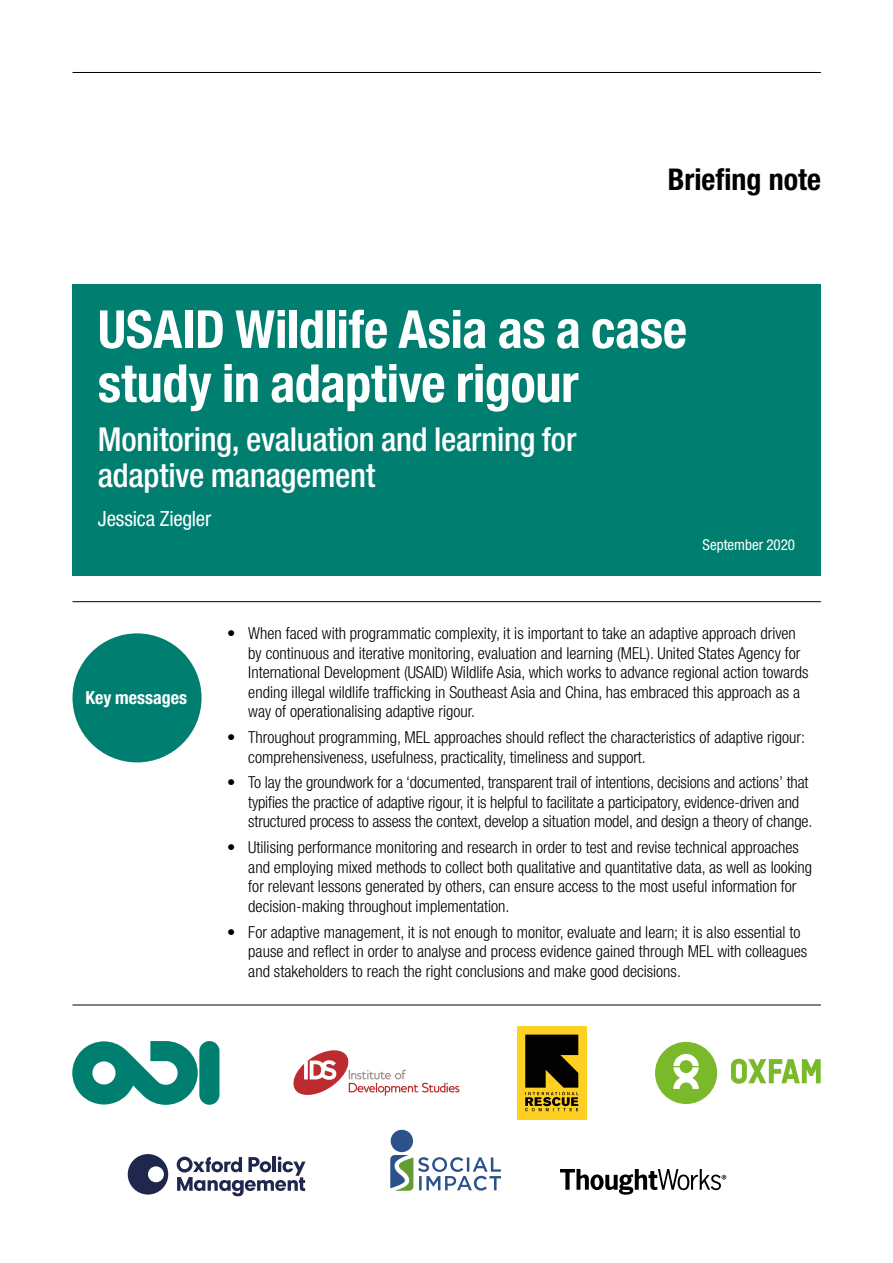
<style>
.page{position:relative;width:893px;height:1263px;background:#fff}
.page>*{position:absolute;margin:0;border:0;box-sizing:border-box;transform-origin:0 0}
.t1{font:700 condensed 52.5px/54px "Helvetica Neue LT Std";letter-spacing:-.01em;color:#fff}
.t2{font:500 condensed 33px/36px "Helvetica Neue LT Std";letter-spacing:-.005em;color:#fff}
.t3{font:700 condensed 30px "Helvetica Neue LT Std";color:#000}
.t4{font:condensed 21px "Helvetica Neue LT Std";letter-spacing:-.01em;color:#fff}
.t5{font:700 condensed 18px "Helvetica Neue LT Std";color:#fff}
.t6{font:300 condensed 16.5px/19.5px "Helvetica Neue LT Std";color:#000}
.t7{font:condensed 15px "Helvetica Neue LT Std";color:#fff}
</style>
<div class="page">
<hr style="left:73px;top:72px;width:748px;height:1px;background:#000">
<hr style="left:73px;top:601px;width:748px;height:1px;background:#000">
<div style="left:73px;top:633px;width:129px;height:129px;background:#007f71;border-radius:50%"></div>
<div style="left:72px;top:285px;width:749px;height:291px;background:#007f71"></div>
<hr style="left:73px;top:1005px;width:748px;height:1px;background:#000">
<svg style="left:293px;top:1050px;width:166px;height:45px"></svg>
<svg style="left:560px;top:1169px;width:166px;height:26px"></svg>
<svg style="left:390px;top:1130px;width:111px;height:61px"></svg>
<svg style="left:128px;top:1154px;width:40px;height:40px"></svg>
<svg style="left:177px;top:1156px;width:129px;height:40px"></svg>
<div style="left:517px;top:1026px;width:69px;height:94px;background:#ffd024"></div>
<svg style="left:525px;top:1034px;width:53px;height:77px"></svg>
<svg style="left:655px;top:1042px;width:62px;height:62px"></svg>
<svg style="left:731px;top:1059px;width:90px;height:25px"></svg>
<svg style="left:72px;top:1041px;width:126px;height:64px"></svg>
<div style="left:199px;top:1041px;width:20px;height:64px;background:#007f71;border-radius:10px"></div>
<h3 class="t3" style="left:668px;top:161px;width:155px">Briefing note</h3>
<h1 class="t1" style="left:98px;top:302px;width:591px">USAID Wildlife Asia as a case study in adaptive rigour</h1>
<h2 class="t2" style="left:98px;top:421px;width:480px">Monitoring, evaluation and learning for adaptive management</h2>
<p class="t4" style="left:98px;top:507px;width:115px">Jessica Ziegler</p>
<p class="t7" style="left:703px;top:536px;width:94px">September 2020</p>
<p class="t5" style="left:85px;top:687px;width:103px">Key messages</p>
<p class="t6" style="left:248px;top:623px;width:562px;text-indent:-21px">• When faced with programmatic complexity, it is important to take an adaptive approach driven by continuous and iterative monitoring, evaluation and learning (MEL). United States Agency for International Development (USAID) Wildlife Asia, which works to advance regional action towards ending illegal wildlife trafficking in Southeast Asia and China, has embraced this approach as a way of operationalising adaptive rigour.</p>
<p class="t6" style="left:248px;top:727px;width:558px;text-indent:-21px">• Throughout programming, MEL approaches should reflect the characteristics of adaptive rigour: comprehensiveness, usefulness, practicality, timeliness and support.</p>
<p class="t6" style="left:248px;top:773px;width:565px;text-indent:-21px">• To lay the groundwork for a ‘documented, transparent trail of intentions, decisions and actions’ that typifies the practice of adaptive rigour, it is helpful to facilitate a participatory, evidence-driven and structured process to assess the context, develop a situation model, and design a theory of change.</p>
<p class="t6" style="left:248px;top:838px;width:565px;text-indent:-21px">• Utilising performance monitoring and research in order to test and revise technical approaches and employing mixed methods to collect both qualitative and quantitative data, as well as looking for relevant lessons generated by others, can ensure access to the most useful information for decision-making throughout implementation.</p>
<p class="t6" style="left:248px;top:922px;width:561px;text-indent:-21px">• For adaptive management, it is not enough to monitor, evaluate and learn; it is also essential to pause and reflect in order to analyse and process evidence gained through MEL with colleagues and stakeholders to reach the right conclusions and make good decisions.</p>
</div>
